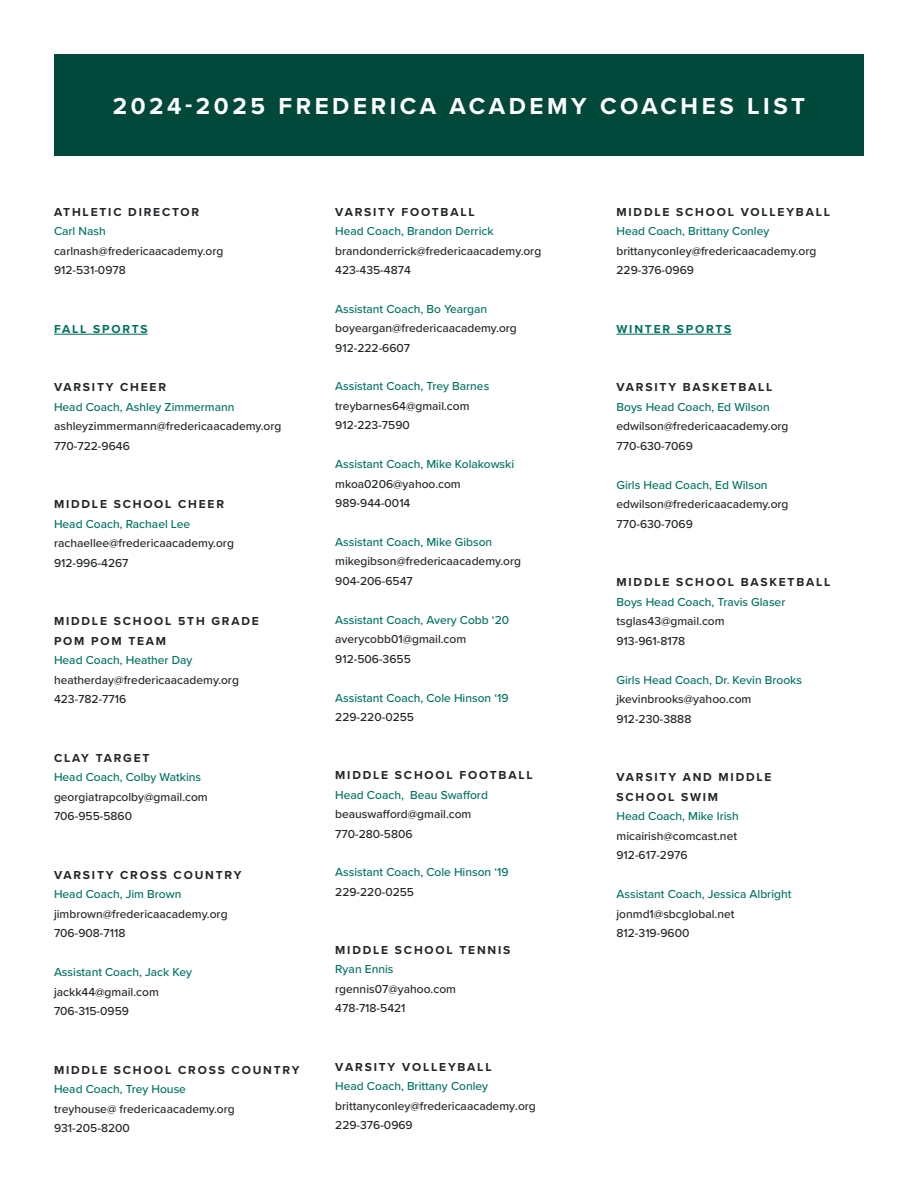
<style>
.page{position:relative;width:918px;height:1188px;background:#fff}
.page>*{position:absolute;margin:0;border:0;box-sizing:border-box;transform-origin:0 0}
.t1{font:700 24px "Proxima Nova";letter-spacing:.15em;color:#fff}
.t2{font:500 12px/19.5px "Proxima Nova";color:#222628}
.t3{font:500 12px/19.5px "Proxima Nova";color:#007261}
.t4{font:700 12px "Proxima Nova";letter-spacing:.15em;color:#222628}
.t5{font:700 12px "Proxima Nova";letter-spacing:.15em;color:#007261}
.s1{font-weight:700}
.s2{color:#007261}
.s3{color:#222628}
</style>
<div class="page">
<div style="left:54px;top:54px;width:810px;height:102px;background:#004839"></div>
<hr style="left:54px;top:334px;width:94px;height:1px;background:#007261">
<hr style="left:616px;top:334px;width:115px;height:1px;background:#007261">
<p class="t1" style="left:113px;top:88px;width:694px">2024-2025 FREDERICA ACADEMY COACHES LIST</p>
<p class="t4" style="left:54px;top:203px;width:147px">ATHLETIC DIRECTOR</p>
<p class="t3" style="left:54px;top:221px;width:53px">Carl Nash</p>
<p class="t2" style="left:54px;top:240px;width:171px">carlnash@fredericaacademy.org</p>
<p class="t2" style="left:54px;top:260px;width:73px">912-531-0978</p>
<p class="t5" style="left:54px;top:320px;width:95px">FALL SPORTS</p>
<p class="t4" style="left:54px;top:378px;width:114px">VARSITY CHEER</p>
<p class="t3" style="left:54px;top:396px;width:182px">Head Coach, Ashley Zimmermann</p>
<p class="t2" style="left:54px;top:416px;width:229px">ashleyzimmermann@fredericaacademy.org</p>
<p class="t2" style="left:54px;top:435px;width:77px">770-722-9646</p>
<p class="t4" style="left:54px;top:495px;width:172px">MIDDLE SCHOOL CHEER</p>
<p class="t3" style="left:54px;top:513px;width:138px">Head Coach, Rachael Lee</p>
<p class="t2" style="left:54px;top:533px;width:181px">rachaellee@fredericaacademy.org</p>
<p class="t2" style="left:54px;top:552px;width:76px">912-996-4267</p>
<p class="t4" style="left:54px;top:612px;width:206px">MIDDLE SCHOOL 5TH GRADE</p>
<p class="t4" style="left:54px;top:632px;width:114px">POM POM TEAM</p>
<p class="t3" style="left:54px;top:650px;width:140px">Head Coach, Heather Day</p>
<p class="t2" style="left:54px;top:669px;width:186px">heatherday@fredericaacademy.org</p>
<p class="t2" style="left:54px;top:689px;width:74px">423-782-7716</p>
<p class="t4" style="left:54px;top:749px;width:97px">CLAY TARGET</p>
<p class="t3" style="left:54px;top:767px;width:149px">Head Coach, Colby Watkins</p>
<p class="t2" style="left:54px;top:786px;width:155px">georgiatrapcolby@gmail.com</p>
<p class="t2" style="left:54px;top:806px;width:80px">706-955-5860</p>
<p class="t4" style="left:54px;top:866px;width:189px">VARSITY CROSS COUNTRY</p>
<p class="t3" style="left:54px;top:884px;width:129px">Head Coach, Jim Brown</p>
<p class="t2" style="left:54px;top:903px;width:175px">jimbrown@fredericaacademy.org</p>
<p class="t2" style="left:54px;top:923px;width:73px">706-908-7118</p>
<p class="t3" style="left:54px;top:962px;width:140px">Assistant Coach, Jack Key</p>
<p class="t2" style="left:54px;top:981px;width:106px">jackk44@gmail.com</p>
<p class="t2" style="left:54px;top:1001px;width:77px">706-315-0959</p>
<p class="t4" style="left:54px;top:1061px;width:247px">MIDDLE SCHOOL CROSS COUNTRY</p>
<p class="t3" style="left:54px;top:1079px;width:134px">Head Coach, Trey House</p>
<p class="t2" style="left:54px;top:1098px;width:182px">treyhouse@ fredericaacademy.org</p>
<p class="t2" style="left:54px;top:1118px;width:77px">931-205-8200</p>
<p class="t2" style="left:335px;top:201px;width:208px"><span class="s1">VARSITY FOOTBALL<br></span><span class="s2">Head Coach, Brandon Derrick </span>brandonderrick@fredericaacademy.org<br>423-435-4874</p>
<p class="t2" style="left:335px;top:298px;width:183px"><span class="s2">Assistant Coach, Bo Yeargan </span>boyeargan@fredericaacademy.org<br>912-222-6607</p>
<p class="t2" style="left:335px;top:376px;width:156px"><span class="s2">Assistant Coach, Trey Barnes </span>treybarnes64@gmail.com<br>912-223-7590</p>
<p class="t2" style="left:335px;top:454px;width:180px"><span class="s2">Assistant Coach, Mike Kolakowski </span>mkoa0206@yahoo.com<br>989-944-0014</p>
<p class="t2" style="left:335px;top:532px;width:187px"><span class="s2">Assistant Coach, Mike Gibson </span>mikegibson@fredericaacademy.org<br>904-206-6547</p>
<p class="t2" style="left:335px;top:609px;width:176px"><span class="s2">Assistant Coach, Avery Cobb ‘20 </span>averycobb01@gmail.com<br>912-506-3655</p>
<p class="t3" style="left:335px;top:687px;width:175px">Assistant Coach, Cole Hinson ‘19<br><span class="s3">229-220-0255</span></p>
<p class="t2" style="left:335px;top:765px;width:199px"><span class="s1">MIDDLE SCHOOL FOOTBALL<br></span><span class="s2">Head Coach, Beau Swafford </span>beauswafford@gmail.com<br>770-280-5806</p>
<p class="t3" style="left:335px;top:862px;width:175px">Assistant Coach, Cole Hinson ‘19<br><span class="s3">229-220-0255</span></p>
<p class="t2" style="left:335px;top:939px;width:177px"><span class="s1">MIDDLE SCHOOL TENNIS<br></span><span class="s2">Ryan Ennis </span>rgennis07@yahoo.com<br>478-718-5421</p>
<p class="t2" style="left:335px;top:1056px;width:202px"><span class="s1">VARSITY VOLLEYBALL<br></span><span class="s2">Head Coach, Brittany Conley </span>brittanyconley@fredericaacademy.org<br>229-376-0969</p>
<p class="t4" style="left:616px;top:203px;width:215px">MIDDLE SCHOOL VOLLEYBALL</p>
<p class="t3" style="left:616px;top:221px;width:154px">Head Coach, Brittany Conley</p>
<p class="t2" style="left:616px;top:240px;width:201px">brittanyconley@fredericaacademy.org</p>
<p class="t2" style="left:616px;top:260px;width:79px">229-376-0969</p>
<p class="t5" style="left:616px;top:320px;width:116px">WINTER SPORTS</p>
<p class="t4" style="left:616px;top:378px;width:158px">VARSITY BASKETBALL</p>
<p class="t3" style="left:616px;top:396px;width:155px">Boys Head Coach, Ed Wilson</p>
<p class="t2" style="left:616px;top:416px;width:174px">edwilson@fredericaacademy.org</p>
<p class="t2" style="left:616px;top:435px;width:78px">770-630-7069</p>
<p class="t3" style="left:616px;top:474px;width:153px">Girls Head Coach, Ed Wilson</p>
<p class="t2" style="left:616px;top:494px;width:174px">edwilson@fredericaacademy.org</p>
<p class="t2" style="left:616px;top:513px;width:78px">770-630-7069</p>
<p class="t4" style="left:616px;top:573px;width:216px">MIDDLE SCHOOL BASKETBALL</p>
<p class="t3" style="left:616px;top:591px;width:170px">Boys Head Coach, Travis Glaser</p>
<p class="t2" style="left:616px;top:611px;width:110px">tsglas43@gmail.com</p>
<p class="t2" style="left:616px;top:630px;width:70px">913-961-8178</p>
<p class="t3" style="left:616px;top:669px;width:187px">Girls Head Coach, Dr. Kevin Brooks</p>
<p class="t2" style="left:616px;top:689px;width:136px">jkevinbrooks@yahoo.com</p>
<p class="t2" style="left:616px;top:708px;width:76px">912-230-3888</p>
<p class="t4" style="left:616px;top:768px;width:157px">VARSITY AND MIDDLE</p>
<p class="t4" style="left:616px;top:788px;width:103px">SCHOOL SWIM</p>
<p class="t3" style="left:616px;top:806px;width:124px">Head Coach, Mike Irish</p>
<p class="t2" style="left:616px;top:825px;width:122px">micairish@comcast.net</p>
<p class="t2" style="left:616px;top:845px;width:73px">912-617-2976</p>
<p class="t3" style="left:616px;top:884px;width:176px">Assistant Coach, Jessica Albright</p>
<p class="t2" style="left:616px;top:903px;width:120px">jonmd1@sbcglobal.net</p>
<p class="t2" style="left:616px;top:923px;width:74px">812-319-9600</p>
</div>
